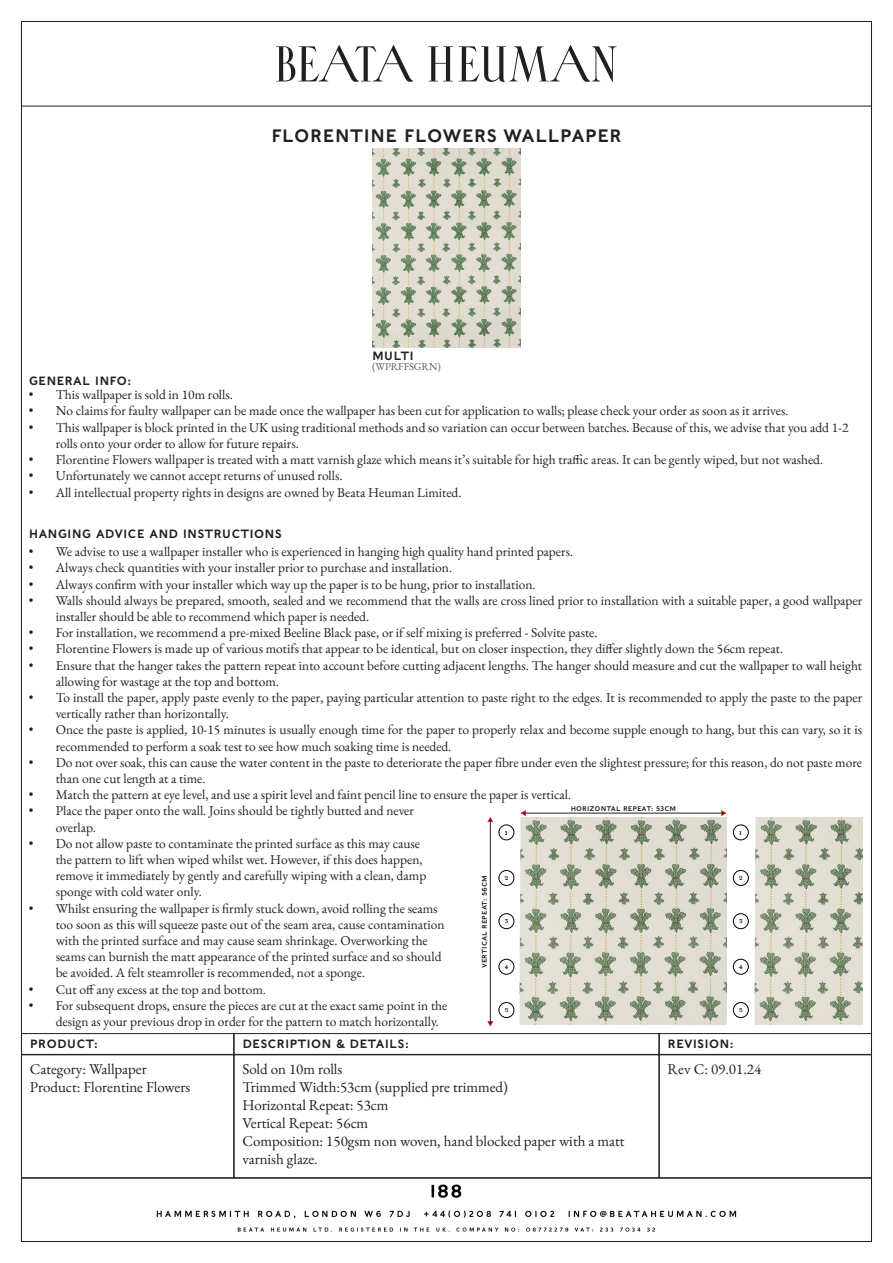
<style>
.page{position:relative;width:893px;height:1263px;background:#fff}
.page>*{position:absolute;margin:0;border:0;box-sizing:border-box;transform-origin:0 0}
.t1{font:18px "English Egyptian";color:#231f20}
.t2{font:15px/18px "EB Garamond";color:#231f20}
.t3{font:13.5px/16.2px "EB Garamond";color:#231f20}
.t4{font:12px "English Egyptian";color:#231f20}
.t5{font:11.4px "Mrs Eaves All Petite Caps OT";color:#000}
.t6{font:10.5px "EB Garamond";color:#57585a}
.t7{font:6.75px "English Egyptian";color:#231f20}
</style>
<div class="page">
<div style="left:21px;top:21px;width:851px;height:85px;border:1px solid #231f20"></div>
<div style="left:21px;top:1178px;width:851px;height:64px;border:1px solid #231f20"></div>
<div style="left:21px;top:1054px;width:213px;height:124px;border:1px solid #231f20"></div>
<div style="left:21px;top:1033px;width:213px;height:21px;border:1px solid #231f20"></div>
<div style="left:234px;top:1054px;width:425px;height:124px;border:1px solid #231f20"></div>
<div style="left:234px;top:1033px;width:425px;height:21px;border:1px solid #231f20"></div>
<div style="left:659px;top:1054px;width:213px;height:124px;border:1px solid #231f20"></div>
<div style="left:659px;top:1033px;width:213px;height:21px;border:1px solid #231f20"></div>
<svg style="left:276px;top:45px;width:341px;height:37px"></svg>
<img style="left:152px;top:1178px;width:587px;height:63px">
<img style="left:520px;top:818px;width:206px;height:207px">
<div style="left:499px;top:825px;width:15px;height:15px;border:1px solid #000;border-radius:50%"></div>
<div style="left:499px;top:870px;width:15px;height:15px;border:1px solid #000;border-radius:50%"></div>
<div style="left:499px;top:913px;width:15px;height:16px;border:1px solid #000;border-radius:50%"></div>
<div style="left:499px;top:959px;width:15px;height:15px;border:1px solid #000;border-radius:50%"></div>
<div style="left:499px;top:1002px;width:15px;height:16px;border:1px solid #000;border-radius:50%"></div>
<img style="left:754px;top:818px;width:108px;height:207px">
<div style="left:733px;top:825px;width:15px;height:15px;border:1px solid #000;border-radius:50%"></div>
<div style="left:733px;top:870px;width:15px;height:15px;border:1px solid #000;border-radius:50%"></div>
<div style="left:733px;top:913px;width:15px;height:16px;border:1px solid #000;border-radius:50%"></div>
<div style="left:733px;top:959px;width:15px;height:15px;border:1px solid #000;border-radius:50%"></div>
<div style="left:733px;top:1002px;width:15px;height:16px;border:1px solid #000;border-radius:50%"></div>
<svg style="left:488px;top:1021px;width:5px;height:5px"></svg>
<hr style="left:490px;top:821px;width:1px;height:202px;background:#231f20">
<svg style="left:488px;top:817px;width:5px;height:5px"></svg>
<svg style="left:521px;top:811px;width:4px;height:4px"></svg>
<hr style="left:525px;top:813px;width:197px;height:1px;background:#231f20">
<svg style="left:722px;top:811px;width:4px;height:4px"></svg>
<img style="left:372px;top:149px;width:149px;height:198px">
<p class="t1" style="left:271px;top:123px;width:352px">FLORENTINE FLOWERS WALLPAPER</p>
<p class="t4" style="left:372px;top:347px;width:43px">MULTI</p>
<p class="t6" style="left:372px;top:360px;width:70px">(WPRFFSGRN)</p>
<p class="t4" style="left:29px;top:372px;width:104px">GENERAL INFO:</p>
<p class="t3" style="left:29px;top:387px;width:206px">• This wallpaper is sold in 10m rolls.</p>
<p class="t3" style="left:29px;top:403px;width:761px">• No claims for faulty wallpaper can be made once the wallpaper has been cut for application to walls; please check your order as soon as it arrives.</p>
<p class="t3" style="left:56px;top:419px;width:794px;text-indent:-27px">• This wallpaper is block printed in the UK using traditional methods and so variation can occur between batches. Because of this, we advise that you add 1-2 rolls onto your order to allow for future repairs.</p>
<p class="t3" style="left:29px;top:451px;width:796px">• Florentine Flowers wallpaper is treated with a matt varnish glaze which means it’s suitable for high traffic areas. It can be gently wiped, but not washed.</p>
<p class="t3" style="left:29px;top:468px;width:315px">• Unfortunately we cannot accept returns of unused rolls.</p>
<p class="t3" style="left:29px;top:484px;width:434px">• All intellectual property rights in designs are owned by Beata Heuman Limited.</p>
<p class="t4" style="left:29px;top:525px;width:255px">HANGING ADVICE AND INSTRUCTIONS</p>
<p class="t3" style="left:29px;top:544px;width:546px">• We advise to use a wallpaper installer who is experienced in hanging high quality hand printed papers.</p>
<p class="t3" style="left:29px;top:560px;width:425px">• Always check quantities with your installer prior to purchase and installation.</p>
<p class="t3" style="left:29px;top:576px;width:509px">• Always confirm with your installer which way up the paper is to be hung, prior to installation.</p>
<p class="t3" style="left:56px;top:592px;width:808px;text-indent:-27px">• Walls should always be prepared, smooth, sealed and we recommend that the walls are cross lined prior to installation with a suitable paper, a good wallpaper installer should be able to recommend which paper is needed.</p>
<p class="t3" style="left:29px;top:625px;width:570px">• For installation, we recommend a pre-mixed Beeline Black pase, or if self mixing is preferred - Solvite paste.</p>
<p class="t3" style="left:29px;top:641px;width:756px">• Florentine Flowers is made up of various motifs that appear to be identical, but on closer inspection, they differ slightly down the 56cm repeat.</p>
<p class="t3" style="left:56px;top:657px;width:808px;text-indent:-27px">• Ensure that the hanger takes the pattern repeat into account before cutting adjacent lengths. The hanger should measure and cut the wallpaper to wall height allowing for wastage at the top and bottom.</p>
<p class="t3" style="left:56px;top:689px;width:808px;text-indent:-27px">• To install the paper, apply paste evenly to the paper, paying particular attention to paste right to the edges. It is recommended to apply the paste to the paper vertically rather than horizontally.</p>
<p class="t3" style="left:56px;top:722px;width:808px;text-indent:-27px">• Once the paste is applied, 10-15 minutes is usually enough time for the paper to properly relax and become supple enough to hang, but this can vary, so it is recommended to perform a soak test to see how much soaking time is needed.</p>
<p class="t3" style="left:56px;top:754px;width:808px;text-indent:-27px">• Do not over soak, this can cause the water content in the paste to deteriorate the paper fibre under even the slightest pressure; for this reason, do not paste more than one cut length at a time.</p>
<p class="t3" style="left:29px;top:787px;width:544px">• Match the pattern at eye level, and use a spirit level and faint pencil line to ensure the paper is vertical.</p>
<p class="t3" style="left:56px;top:803px;width:360px;text-indent:-27px">• Place the paper onto the wall. Joins should be tightly butted and never overlap.</p>
<p class="t3" style="left:56px;top:835px;width:372px;text-indent:-27px">• Do not allow paste to contaminate the printed surface as this may cause the pattern to lift when wiped whilst wet. However, if this does happen, remove it immediately by gently and carefully wiping with a clean, damp sponge with cold water only.</p>
<p class="t3" style="left:56px;top:900px;width:390px;text-indent:-27px">• Whilst ensuring the wallpaper is firmly stuck down, avoid rolling the seams too soon as this will squeeze paste out of the seam area, cause contamination with the printed surface and may cause seam shrinkage. Overworking the seams can burnish the matt appearance of the printed surface and so should be avoided. A felt steamroller is recommended, not a sponge.</p>
<p class="t3" style="left:29px;top:981px;width:239px">• Cut off any excess at the top and bottom.</p>
<p class="t3" style="left:56px;top:997px;width:393px;text-indent:-27px">• For subsequent drops, ensure the pieces are cut at the exact same point in the design as your previous drop in order for the pattern to match horizontally.</p>
<p class="t7" style="left:571px;top:804px;width:107px">HORIZONTAL REPEAT: 53CM</p>
<p class="t5" style="left:505px;top:825px;width:5px">1</p>
<p class="t5" style="left:739px;top:825px;width:5px">1</p>
<p class="t7" style="left:480px;top:968px;width:94px;rotate:-90deg">VERTICAL REPEAT: 56CM</p>
<p class="t5" style="left:505px;top:871px;width:6px">2</p>
<p class="t5" style="left:505px;top:914px;width:6px">3</p>
<p class="t5" style="left:739px;top:871px;width:6px">2</p>
<p class="t5" style="left:739px;top:914px;width:6px">3</p>
<p class="t5" style="left:505px;top:959px;width:6px">4</p>
<p class="t5" style="left:505px;top:1003px;width:6px">5</p>
<p class="t5" style="left:739px;top:959px;width:6px">4</p>
<p class="t5" style="left:739px;top:1003px;width:6px">5</p>
<p class="t4" style="left:30px;top:1035px;width:70px">PRODUCT:</p>
<p class="t4" style="left:242px;top:1035px;width:168px">DESCRIPTION &amp; DETAILS:</p>
<p class="t4" style="left:668px;top:1035px;width:68px">REVISION:</p>
<p class="t2" style="left:30px;top:1060px;width:118px">Category: Wallpaper</p>
<p class="t2" style="left:30px;top:1078px;width:162px">Product: Florentine Flowers</p>
<p class="t2" style="left:242px;top:1060px;width:102px">Sold on 10m rolls</p>
<p class="t2" style="left:242px;top:1078px;width:267px">Trimmed Width:53cm (supplied pre trimmed)</p>
<p class="t2" style="left:242px;top:1096px;width:148px">Horizontal Repeat: 53cm</p>
<p class="t2" style="left:242px;top:1114px;width:127px">Vertical Repeat: 56cm</p>
<p class="t2" style="left:242px;top:1132px;width:384px">Composition: 150gsm non woven, hand blocked paper with a matt varnish glaze.</p>
<p class="t2" style="left:668px;top:1060px;width:95px">Rev C: 09.01.24</p>
</div>
